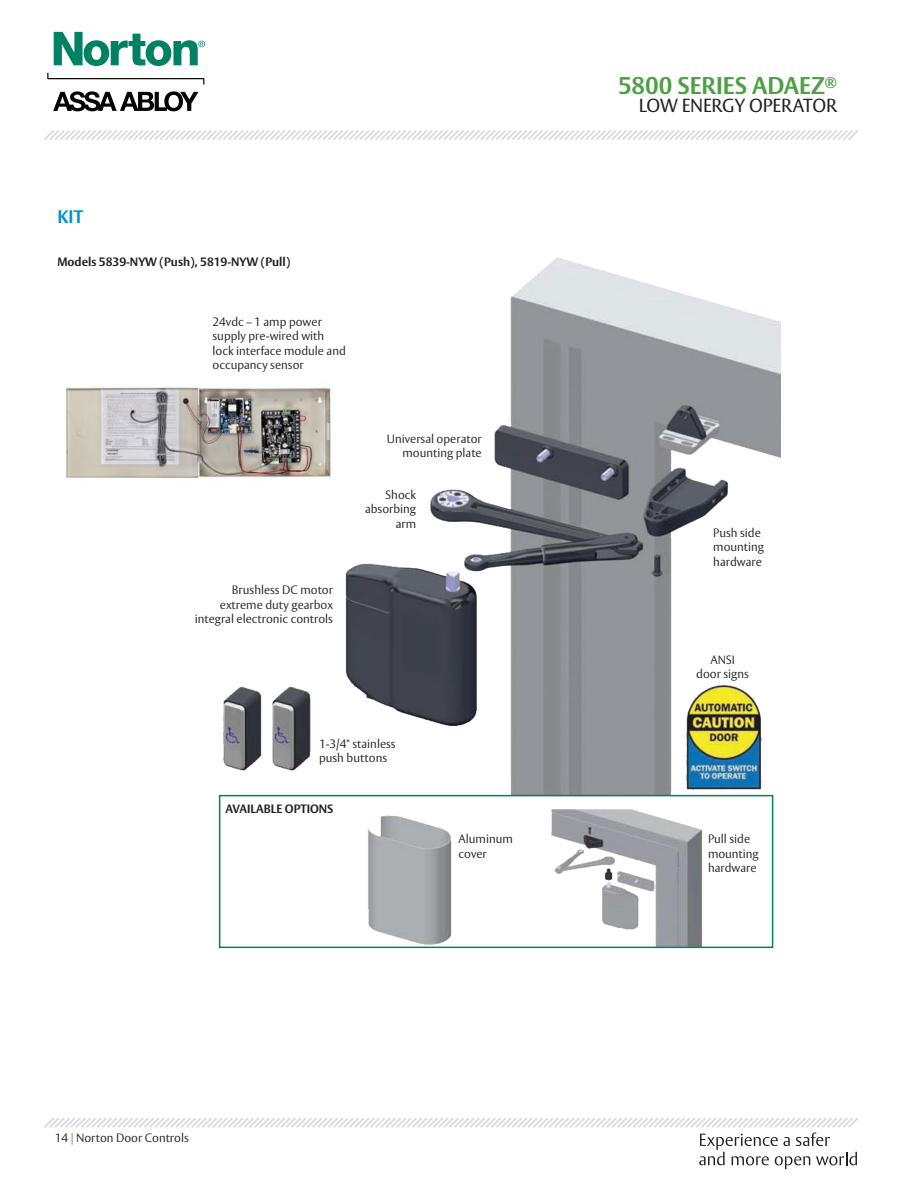
<style>
.page{position:relative;width:918px;height:1188px;background:#fff}
.page>*{position:absolute;margin:0;border:0;box-sizing:border-box;transform-origin:0 0}
.t1{font:700 24px "A6 D+BIOXKU+ASSA Vesta";color:#4f9f45}
.t2{font:18.75px "A6 E+BIOXKU+ASSA Vesta";letter-spacing:-.01em;color:#231f20}
.t3{font:700 18px "ASSA Vesta";color:#0094c8}
.t4{font:300 12px/14.4px "ASSA Vesta";color:#231f20}
.t5{font:700 12px "ASSA Vesta";color:#231f20}
.s1{color:#4f9f45}
</style>
<div class="page">
<svg style="left:47px;top:73px;width:158px;height:11px"></svg>
<svg style="left:53px;top:91px;width:145px;height:20px"></svg>
<svg style="left:54px;top:32px;width:151px;height:34px"></svg>
<svg style="left:44px;top:130px;width:814px;height:10px"></svg>
<svg style="left:44px;top:1118px;width:814px;height:51px"></svg>
<img style="left:218px;top:257px;width:562px;height:692px">
<div style="left:219px;top:795px;width:554px;height:153px;border:2px solid #008164"></div>
<div style="left:152px;top:296px;width:222px;height:167px;background:#fff"></div>
<img style="left:65px;top:387px;width:278px;height:108px">
<h3 class="t3" style="left:57px;top:206px;width:27px">KIT</h3>
<p class="t5" style="left:57px;top:254px;width:235px">Models 5839-NYW (Push), 5819-NYW (Pull)</p>
<p class="t4" style="left:213px;top:315px;width:135px">24vdc – 1 amp power supply pre-wired with lock interface module and occupancy sensor</p>
<p class="t4" style="left:195px;top:583px;width:140px;text-align:right">Brushless DC motor extreme duty gearbox integral electronic controls</p>
<p class="t4" style="left:387px;top:432px;width:96px;text-align:right">Universal operator mounting plate</p>
<p class="t4" style="left:365px;top:488px;width:53px;text-align:right">Shock absorbing arm</p>
<p class="t4" style="left:319px;top:737px;width:78px">1-3/4" stainless push buttons</p>
<p class="t5" style="left:226px;top:801px;width:109px">AVAILABLE OPTIONS</p>
<p class="t4" style="left:55px;top:1131px;width:136px">14 <span class="s1">|</span> Norton Door Controls</p>
<p class="t4" style="left:459px;top:832px;width:56px">Aluminum cover</p>
<h1 class="t1" style="left:618px;top:71px;width:220px">5800 SERIES ADAEZ<sup>®</sup></h1>
<h2 class="t2" style="left:639px;top:94px;width:200px">LOW ENERGY OPERATOR</h2>
<p class="t4" style="left:713px;top:526px;width:52px">Push side mounting hardware</p>
<p class="t4" style="left:696px;top:653px;width:54px;text-align:center">ANSI<br>door signs</p>
<p class="t4" style="left:708px;top:832px;width:52px">Pull side mounting hardware</p>
</div>
